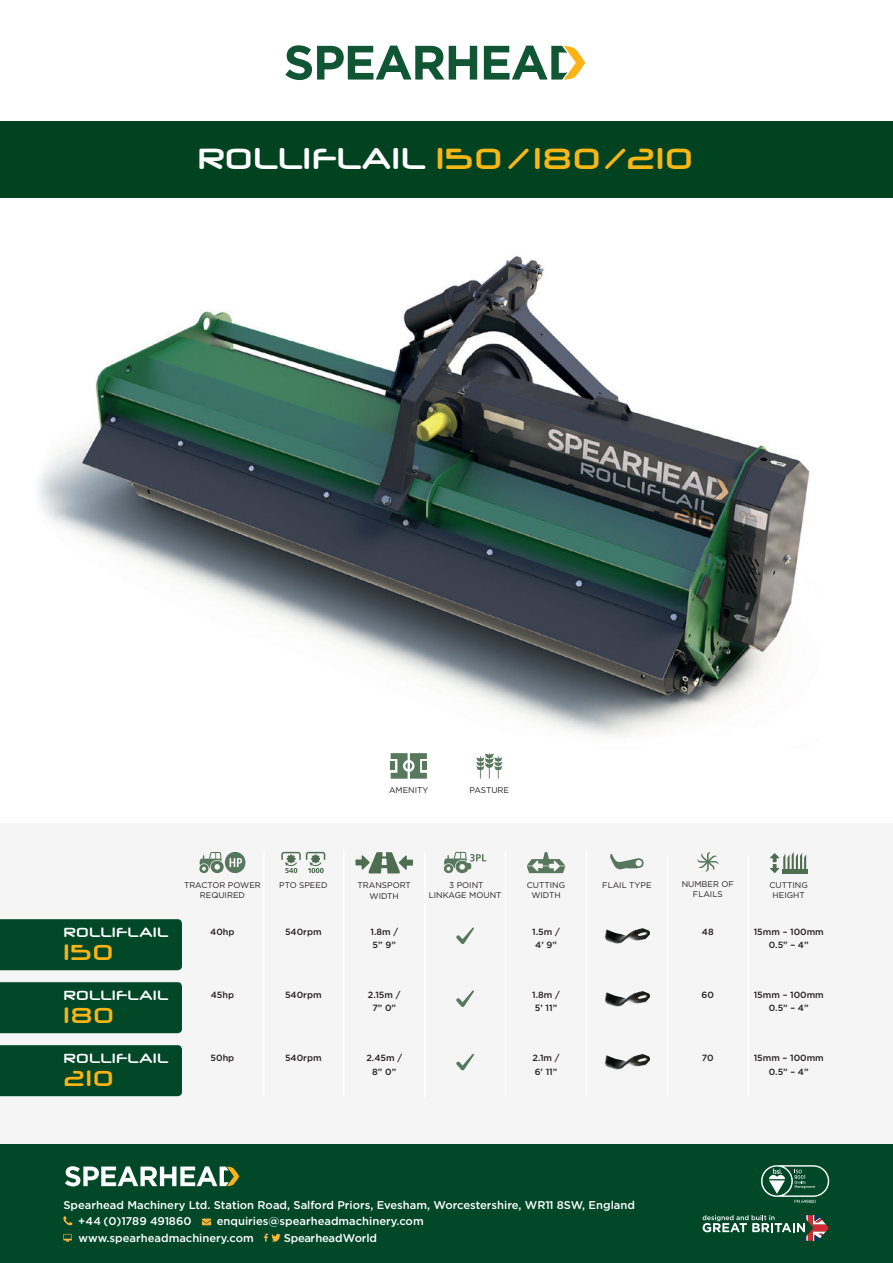
<style>
.page{position:relative;width:893px;height:1263px;background:#fff}
.page>*{position:absolute;margin:0;border:0;box-sizing:border-box;transform-origin:0 0}
.t1{font:700 46.5px "Neuropol X";letter-spacing:-.01em;color:#f9b716}
.t2{font:700 34.5px "Neuropol X";color:#fbb416}
.t3{font:700 21px "Neuropol X";color:#fff}
.t4{font:500 11.25px/16.4px "Gotham HTF";color:#fff}
.t5{font:500 11.25px "Gotham HTF";letter-spacing:-.02em;color:#fff}
.t6{font:500 9px/13.5px "Gotham HTF";color:#231f20;text-align:center}
.t7{font:8.25px/10.5px "Gotham HTF";color:#231f20;text-align:center}
.s1{color:#fff}
</style>
<div class="page">
<div style="left:0;top:823px;width:893px;height:385px;background:#f5f5f6"></div>
<div style="left:0;top:121px;width:893px;height:77px;background:#014320"></div>
<svg style="left:285px;top:45px;width:192px;height:35px"></svg>
<svg style="left:484px;top:46px;width:101px;height:34px"></svg>
<hr style="left:263px;top:852px;width:2px;height:244px;background:#fff">
<hr style="left:343px;top:852px;width:1px;height:244px;background:#fff">
<hr style="left:586px;top:852px;width:1px;height:244px;background:#fff">
<hr style="left:505px;top:852px;width:1px;height:244px;background:#fff">
<hr style="left:667px;top:856px;width:1px;height:240px;background:#fff">
<hr style="left:747px;top:856px;width:2px;height:240px;background:#fff">
<hr style="left:424px;top:853px;width:2px;height:244px;background:#fff">
<div style="left:0;top:1045px;width:182px;height:51px;background:#014828"></div>
<div style="left:0;top:982px;width:182px;height:51px;background:#014828"></div>
<div style="left:0;top:919px;width:182px;height:51px;background:#014828"></div>
<div style="left:225px;top:852px;width:20px;height:21px;background:#57785d;border-radius:50%"></div>
<svg style="left:230px;top:858px;width:12px;height:9px"></svg>
<svg style="left:199px;top:852px;width:25px;height:21px"></svg>
<svg style="left:281px;top:852px;width:44px;height:21px"></svg>
<svg style="left:355px;top:852px;width:58px;height:21px"></svg>
<svg style="left:443px;top:852px;width:43px;height:21px"></svg>
<svg style="left:527px;top:852px;width:38px;height:21px"></svg>
<svg style="left:610px;top:853px;width:34px;height:17px"></svg>
<svg style="left:697px;top:852px;width:22px;height:20px"></svg>
<hr style="left:782px;top:869px;width:25px;height:4px;background:#4f6e51">
<svg style="left:770px;top:852px;width:36px;height:21px"></svg>
<svg style="left:391px;top:753px;width:36px;height:26px"></svg>
<div style="left:422px;top:761px;width:5px;height:9px;background:#57785d"></div>
<svg style="left:476px;top:753px;width:26px;height:26px"></svg>
<div style="left:0;top:1144px;width:893px;height:119px;background:#014828"></div>
<svg style="left:63px;top:1216px;width:9px;height:9px"></svg>
<svg style="left:202px;top:1218px;width:9px;height:7px"></svg>
<svg style="left:63px;top:1234px;width:9px;height:8px"></svg>
<svg style="left:264px;top:1233px;width:17px;height:9px"></svg>
<svg style="left:761px;top:1165px;width:68px;height:38px"></svg>
<svg style="left:65px;top:1166px;width:174px;height:20px"></svg>
<svg style="left:703px;top:1215px;width:126px;height:26px"></svg>
<img style="left:38px;top:256px;width:772px;height:480px">
<svg style="left:456px;top:927px;width:18px;height:17px"></svg>
<svg style="left:456px;top:990px;width:18px;height:17px"></svg>
<svg style="left:456px;top:1053px;width:18px;height:17px"></svg>
<img style="left:604px;top:1054px;width:46px;height:16px">
<img style="left:604px;top:991px;width:46px;height:16px">
<img style="left:604px;top:928px;width:46px;height:16px">
<h1 class="t1" style="left:198px;top:140px;width:498px"><span class="s1">ROLLIFLAIL</span> 150/180/210</h1>
<p class="t7" style="left:389px;top:785px;width:41px">AMENITY</p>
<p class="t7" style="left:469px;top:785px;width:41px">PASTURE</p>
<p class="t7" style="left:184px;top:879px;width:78px">TRACTOR POWER<br>REQUIRED</p>
<p class="t7" style="left:279px;top:879px;width:50px">PTO SPEED</p>
<p class="t7" style="left:357px;top:880px;width:55px">TRANSPORT<br>WIDTH</p>
<p class="t7" style="left:429px;top:879px;width:74px">3 POINT<br>LINKAGE MOUNT</p>
<p class="t7" style="left:527px;top:879px;width:40px">CUTTING<br>WIDTH</p>
<p class="t7" style="left:602px;top:879px;width:51px">FLAIL TYPE</p>
<p class="t7" style="left:682px;top:878px;width:54px">NUMBER OF<br>FLAILS</p>
<p class="t7" style="left:769px;top:879px;width:40px">CUTTING<br>HEIGHT</p>
<h3 class="t3" style="left:64px;top:924px;width:107px">ROLLIFLAIL</h3>
<h2 class="t2" style="left:64px;top:938px;width:52px">150</h2>
<p class="t6" style="left:210px;top:925px;width:26px">40hp</p>
<p class="t6" style="left:285px;top:925px;width:38px">540rpm</p>
<p class="t6" style="left:370px;top:925px;width:29px;text-align:left">1.8m /<br>5” 9”</p>
<p class="t6" style="left:532px;top:925px;width:29px">1.5m /<br>4’ 9”</p>
<p class="t6" style="left:702px;top:925px;width:13px">48</p>
<p class="t6" style="left:754px;top:925px;width:72px">15mm – 100mm<br>0.5” – 4”</p>
<h3 class="t3" style="left:64px;top:987px;width:107px">ROLLIFLAIL</h3>
<h2 class="t2" style="left:64px;top:1001px;width:53px">180</h2>
<p class="t6" style="left:211px;top:988px;width:25px">45hp</p>
<p class="t6" style="left:285px;top:988px;width:38px">540rpm</p>
<p class="t6" style="left:368px;top:988px;width:34px">2.15m /<br>7” 0”</p>
<p class="t6" style="left:532px;top:988px;width:29px;text-align:left">1.8m /<br>5’ 11”</p>
<p class="t6" style="left:702px;top:988px;width:14px">60</p>
<p class="t6" style="left:754px;top:988px;width:72px">15mm – 100mm<br>0.5” – 4”</p>
<h3 class="t3" style="left:64px;top:1050px;width:107px">ROLLIFLAIL</h3>
<h2 class="t2" style="left:64px;top:1064px;width:53px">210</h2>
<p class="t6" style="left:211px;top:1051px;width:25px">50hp</p>
<p class="t6" style="left:285px;top:1051px;width:38px">540rpm</p>
<p class="t6" style="left:366px;top:1051px;width:37px">2.45m /<br>8” 0”</p>
<p class="t6" style="left:532px;top:1051px;width:28px;text-align:left">2.1m /<br>6’ 11”</p>
<p class="t6" style="left:702px;top:1051px;width:13px">70</p>
<p class="t6" style="left:754px;top:1051px;width:72px">15mm – 100mm<br>0.5” – 4”</p>
<p class="t4" style="left:78px;top:1196px;width:558px;text-indent:-15px">Spearhead Machinery Ltd. Station Road, Salford Priors, Evesham, Worcestershire, WR11 8SW, England +44 (0)1789 491860</p>
<p class="t4" style="left:79px;top:1213px;width:347px;text-indent:138px">enquiries@spearheadmachinery.com www.spearheadmachinery.com</p>
<p class="t5" style="left:284px;top:1231px;width:94px">SpearheadWorld</p>
</div>
